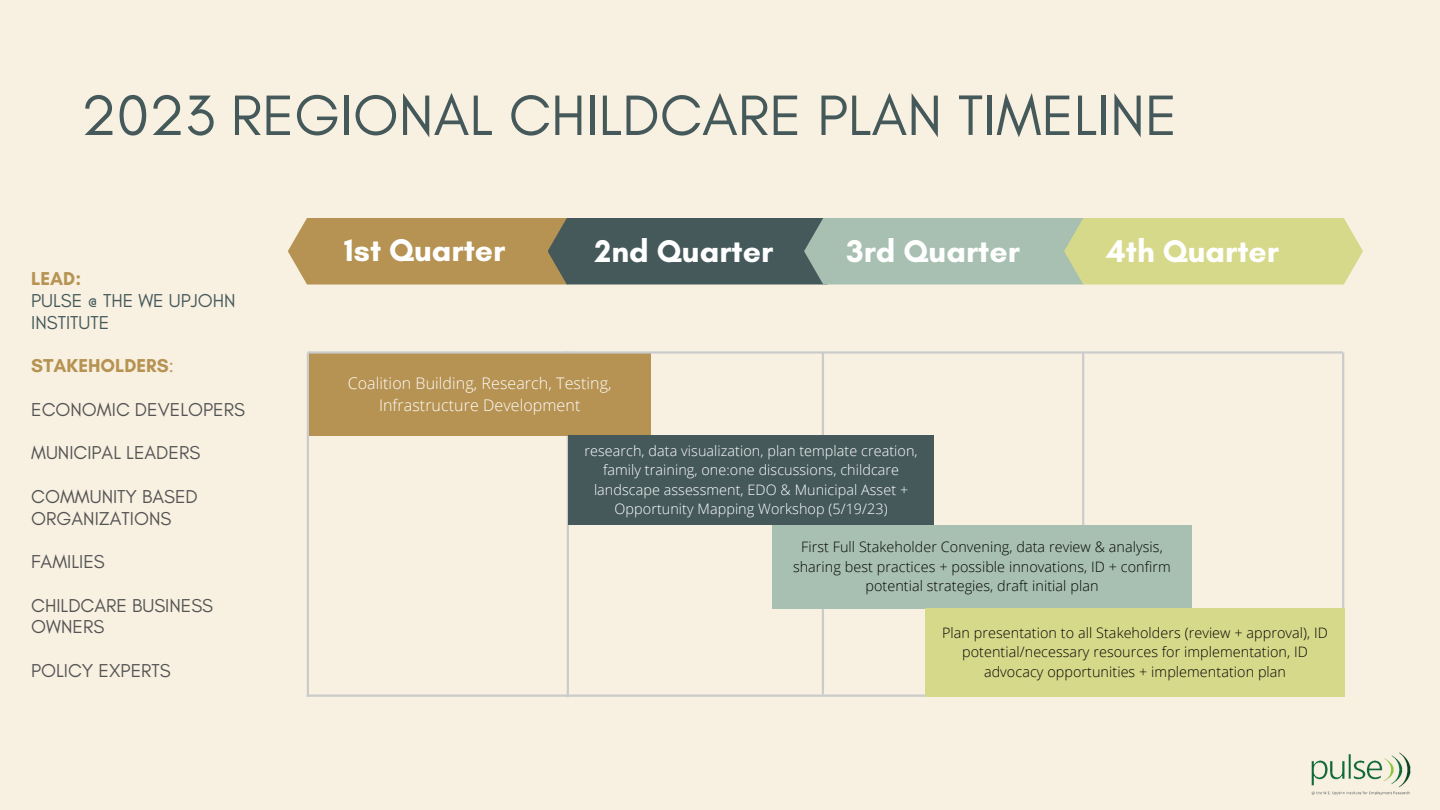
<style>
.page{position:relative;width:1440px;height:810px;background:#f8f1e2}
.page>*{position:absolute;margin:0;border:0;box-sizing:border-box;transform-origin:0 0}
.t1{font:58px "Glacial Indifference";color:#45595a}
.t2{font:700 32px "Glacial Indifference";color:#fff}
.t3{font:19px/21.8px "Glacial Indifference";color:#545454}
.t4{font:19px/21.8px "Glacial Indifference";color:#45595a}
.t5{font:700 19px "Glacial Indifference";color:#b69352}
.t6{font:300 16px/21.8px "Open Sans";letter-spacing:.005em;color:#fff;text-align:center}
.t7{font:300 14.4px/19.5px "Open Sans";letter-spacing:.005em;color:#040404;text-align:center}
.t8{font:300 14.4px/19.5px "Open Sans";letter-spacing:.005em;color:#fff;text-align:center}
.s1{font-weight:400}
</style>
<div class="page">
<hr style="left:567px;top:351px;width:2px;height:346px;background:#cbcbcb">
<hr style="left:822px;top:352px;width:2px;height:342px;background:#cbcbcb">
<hr style="left:1082px;top:352px;width:2px;height:342px;background:#cbcbcb">
<hr style="left:1342px;top:352px;width:2px;height:342px;background:#cbcbcb">
<hr style="left:307px;top:352px;width:2px;height:345px;background:#cbcbcb">
<div style="left:309px;top:353px;width:341px;height:82px;background:#b69352"></div>
<div style="left:568px;top:435px;width:366px;height:89px;background:#45595a"></div>
<hr style="left:307px;top:695px;width:1037px;height:2px;background:#cbcbcb">
<hr style="left:308px;top:351px;width:1035px;height:3px;background:#cbcbcb">
<svg style="left:288px;top:218px;width:1075px;height:67px;background:#a2a47c"></svg>
<div style="left:772px;top:525px;width:420px;height:84px;background:#a8c0b1"></div>
<div style="left:926px;top:609px;width:419px;height:88px;background:#d7d98a"></div>
<img style="left:1311px;top:752px;width:100px;height:43px">
<p class="t1" style="left:81px;top:80px;width:1098px">2023 REGIONAL CHILDCARE PLAN TIMELINE</p>
<p class="t5" style="left:31px;top:267px;width:52px">LEAD:</p>
<p class="t4" style="left:31px;top:289px;width:206px">PULSE @ THE WE UPJOHN<br>INSTITUTE</p>
<p class="t5" style="left:31px;top:354px;width:144px">STAKEHOLDERS<span class="s1">:</span></p>
<p class="t3" style="left:31px;top:398px;width:215px">ECONOMIC DEVELOPERS</p>
<p class="t3" style="left:31px;top:442px;width:171px">MUNICIPAL LEADERS</p>
<p class="t3" style="left:31px;top:485px;width:168px">COMMUNITY BASED<br>ORGANIZATIONS</p>
<p class="t3" style="left:31px;top:550px;width:75px">FAMILIES</p>
<p class="t3" style="left:31px;top:594px;width:184px">CHILDCARE BUSINESS<br>OWNERS</p>
<p class="t3" style="left:31px;top:659px;width:141px">POLICY EXPERTS</p>
<p class="t2" style="left:344px;top:231px;width:163px">1st Quarter</p>
<p class="t2" style="left:595px;top:232px;width:180px">2nd Quarter</p>
<p class="t2" style="left:847px;top:232px;width:175px">3rd Quarter</p>
<p class="t2" style="left:1107px;top:232px;width:174px">4th Quarter</p>
<p class="t6" style="left:348px;top:372px;width:265px">Coalition Building, Research, Testing,<br>Infrastructure Development</p>
<p class="t8" style="left:585px;top:440px;width:335px">research, data visualization, plan template creation, family training, one:one discussions, childcare landscape assessment, EDO &amp; Municipal Asset + Opportunity Mapping Workshop (5/19/23)</p>
<p class="t7" style="left:793px;top:537px;width:379px">First Full Stakeholder Convening, data review &amp; analysis, sharing best practices + possible innovations, ID + confirm potential strategies, draft initial plan</p>
<p class="t7" style="left:942px;top:622px;width:387px">Plan presentation to all Stakeholders (review + approval), ID potential/necessary resources for implementation, ID advocacy opportunities + implementation plan</p>
</div>
